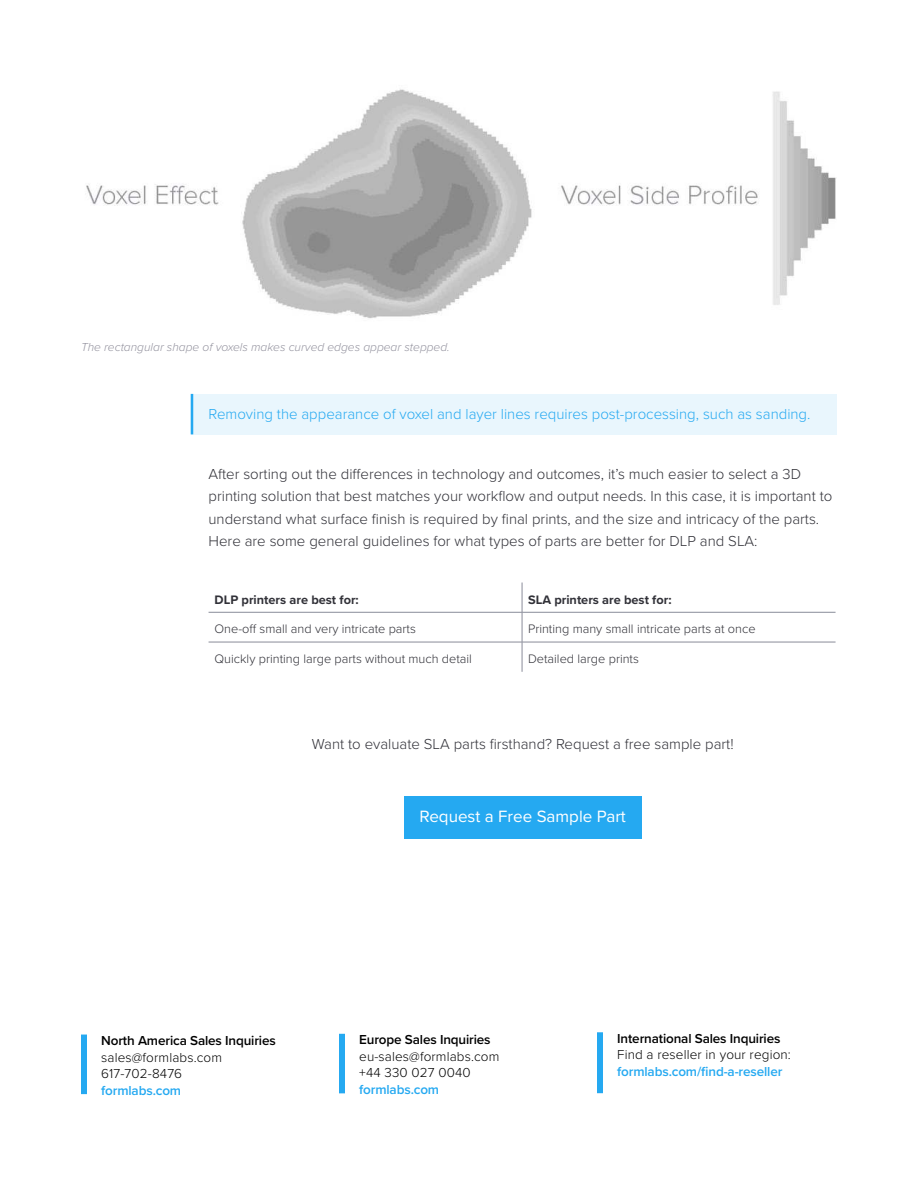
<style>
.page{position:relative;width:918px;height:1188px;background:#fff}
.page>*{position:absolute;margin:0;border:0;box-sizing:border-box;transform-origin:0 0}
.t1{font:16.95px "Proxima Nova";color:#fff}
.t2{font:300 15px/22.5px "Proxima Nova";color:#313138}
.t3{font:300 15px "Proxima Nova";color:#25a9f1}
.t4{font:300 13.5px/16.5px "Proxima Nova";letter-spacing:.01em;color:#000}
.t5{font:600 13.5px "Proxima Nova";letter-spacing:-.01em;color:#000}
.t6{font:600 13.5px "Proxima Nova";letter-spacing:-.01em;color:#25a9f1}
.t7{font:300 12.75px "Proxima Nova";color:#313138}
.t8{font:700 12.75px "Proxima Nova";color:#313138}
.t9{font:italic 300 12px "Proxima Nova";color:#93929e}
</style>
<div class="page">
<div style="left:192px;top:394px;width:645px;height:40px;background:#e9f6fd"></div>
<hr style="left:191px;top:394px;width:2px;height:40px;background:#25a9f1">
<div style="left:404px;top:796px;width:238px;height:43px;background:#25a9f1"></div>
<svg style="left:522px;top:583px;width:1px;height:29px"></svg>
<hr style="left:209px;top:612px;width:313px;height:1px;background:#898c99">
<hr style="left:522px;top:612px;width:314px;height:1px;background:#898c99">
<hr style="left:522px;top:612px;width:1px;height:30px;background:#898c99">
<hr style="left:209px;top:642px;width:313px;height:1px;background:#898c99">
<hr style="left:522px;top:642px;width:314px;height:1px;background:#898c99">
<hr style="left:522px;top:642px;width:1px;height:30px;background:#898c99">
<img style="left:86px;top:89px;width:750px;height:230px">
<div style="left:81px;top:1035px;width:6px;height:59px;background:#25a9f1"></div>
<div style="left:339px;top:1034px;width:6px;height:59px;background:#25a9f1"></div>
<div style="left:597px;top:1032px;width:6px;height:61px;background:#25a9f1"></div>
<p class="t9" style="left:81px;top:342px;width:370px">The rectangular shape of voxels makes curved edges appear stepped.</p>
<p class="t3" style="left:209px;top:407px;width:603px">Removing the appearance of voxel and layer lines requires post-processing, such as sanding.</p>
<p class="t2" style="left:209px;top:463px;width:625px">After sorting out the differences in technology and outcomes, it’s much easier to select a 3D printing solution that best matches your workflow and output needs. In this case, it is important to understand what surface finish is required by final prints, and the size and intricacy of the parts.<br>Here are some general guidelines for what types of parts are better for DLP and SLA:</p>
<p class="t8" style="left:215px;top:594px;width:146px">DLP printers are best for:</p>
<p class="t8" style="left:528px;top:594px;width:145px">SLA printers are best for:</p>
<p class="t7" style="left:215px;top:624px;width:203px">One-off small and very intricate parts</p>
<p class="t7" style="left:528px;top:624px;width:229px">Printing many small intricate parts at once</p>
<p class="t7" style="left:215px;top:654px;width:259px">Quickly printing large parts without much detail</p>
<p class="t7" style="left:528px;top:654px;width:112px">Detailed large prints</p>
<p class="t2" style="left:312px;top:733px;width:423px">Want to evaluate SLA parts firsthand? Request a free sample part!</p>
<p class="t5" style="left:101px;top:1035px;width:176px">North America Sales Inquiries</p>
<p class="t4" style="left:101px;top:1050px;width:122px">sales@formlabs.com<br>617-702-8476</p>
<p class="t6" style="left:101px;top:1085px;width:81px">formlabs.com</p>
<p class="t1" style="left:420px;top:810px;width:208px">Request a Free Sample Part</p>
<p class="t5" style="left:359px;top:1034px;width:133px">Europe Sales Inquiries</p>
<p class="t4" style="left:359px;top:1049px;width:142px">eu-sales@formlabs.com +44 330 027 0040</p>
<p class="t6" style="left:359px;top:1084px;width:81px">formlabs.com</p>
<p class="t5" style="left:617px;top:1033px;width:165px">International Sales Inquiries</p>
<p class="t4" style="left:617px;top:1047px;width:175px">Find a reseller in your region:</p>
<p class="t6" style="left:617px;top:1066px;width:167px">formlabs.com/find-a-reseller</p>
</div>
